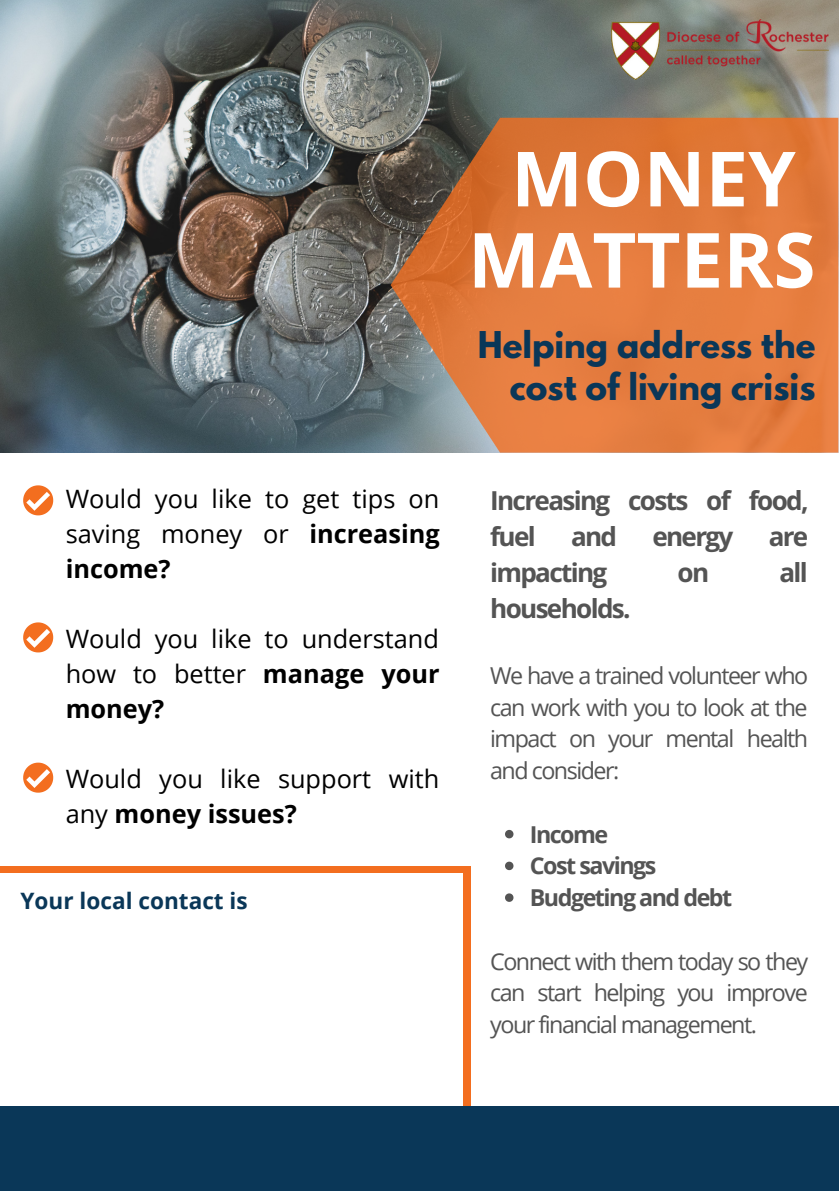
<style>
.page{position:relative;width:839px;height:1191px;background:#fff}
.page>*{position:absolute;margin:0;border:0;box-sizing:border-box;transform-origin:0 0}
.t1{font:700 76.2px/81.2px "Open Sans";color:#fff;text-align:center}
.t2{font:700 32.6px/41.2px "League Spartan";color:#0a3758;text-align:right}
.t3{font:700 26.2px/36px "Open Sans";letter-spacing:-.065em;color:#545454}
.t4{font:25.4px/35px "Open Sans";color:#000;text-align:justify}
.t5{font:23.2px/31.8px "Open Sans";letter-spacing:-.065em;color:#545454;text-align:justify}
.t6{font:700 23.2px/31.8px "Open Sans";letter-spacing:-.065em;color:#545454}
.t7{font:700 22.6px "Open Sans";color:#0a3758}
.s1{font-weight:700}
</style>
<div class="page">
<img style="left:0;top:0;width:838px;height:453px">
<svg style="left:390px;top:118px;width:448px;height:335px;background:#d37841"></svg>
<svg style="left:23px;top:622px;width:30px;height:30px"></svg>
<svg style="left:23px;top:485px;width:30px;height:30px"></svg>
<svg style="left:505px;top:830px;width:8px;height:8px"></svg>
<svg style="left:505px;top:862px;width:8px;height:8px"></svg>
<svg style="left:505px;top:893px;width:8px;height:9px"></svg>
<div style="left:0;top:866px;width:470px;height:253px;background:#f36e1f"></div>
<div style="left:0;top:874px;width:462px;height:252px;background:#fff"></div>
<div style="left:0;top:1106px;width:838px;height:85px;background:#0a3758"></div>
<img style="left:611px;top:20px;width:217px;height:60px">
<svg style="left:23px;top:763px;width:30px;height:30px"></svg>
<p class="t4" style="left:66px;top:481px;width:375px">Would you like to get tips on saving money or <span class="s1">increasing income?</span></p>
<p class="t4" style="left:66px;top:621px;width:375px">Would you like to understand how to better <span class="s1">manage your money?</span></p>
<p class="t4" style="left:66px;top:760px;width:375px">Would you like support with any <span class="s1">money issues?</span></p>
<p class="t7" style="left:21px;top:884px;width:229px">Your local contact is</p>
<h1 class="t1" style="left:468px;top:136px;width:349px">MONEY<br>MATTERS</h1>
<h2 class="t2" style="left:477px;top:329px;width:339px">Helping address the cost of living crisis</h2>
<p class="t3" style="left:490px;top:482px;width:320px">Increasing costs of food, fuel</p>
<p class="t3" style="left:571px;top:518px;width:48px">and</p>
<p class="t3" style="left:652px;top:518px;width:83px">energy</p>
<p class="t3" style="left:768px;top:518px;width:41px">are</p>
<p class="t3" style="left:490px;top:554px;width:119px">impacting</p>
<p class="t3" style="left:677px;top:554px;width:33px">on</p>
<p class="t3" style="left:779px;top:554px;width:30px">all</p>
<p class="t3" style="left:490px;top:590px;width:142px">households.</p>
<p class="t5" style="left:490px;top:659px;width:320px">We have a trained volunteer who can work with you to look at the impact on your mental health and consider:</p>
<p class="t6" style="left:529px;top:818px;width:204px">Income<br>Cost savings<br>Budgeting and debt</p>
<p class="t5" style="left:490px;top:945px;width:319px">Connect with them today so they can start helping you improve your financial management.</p>
</div>
